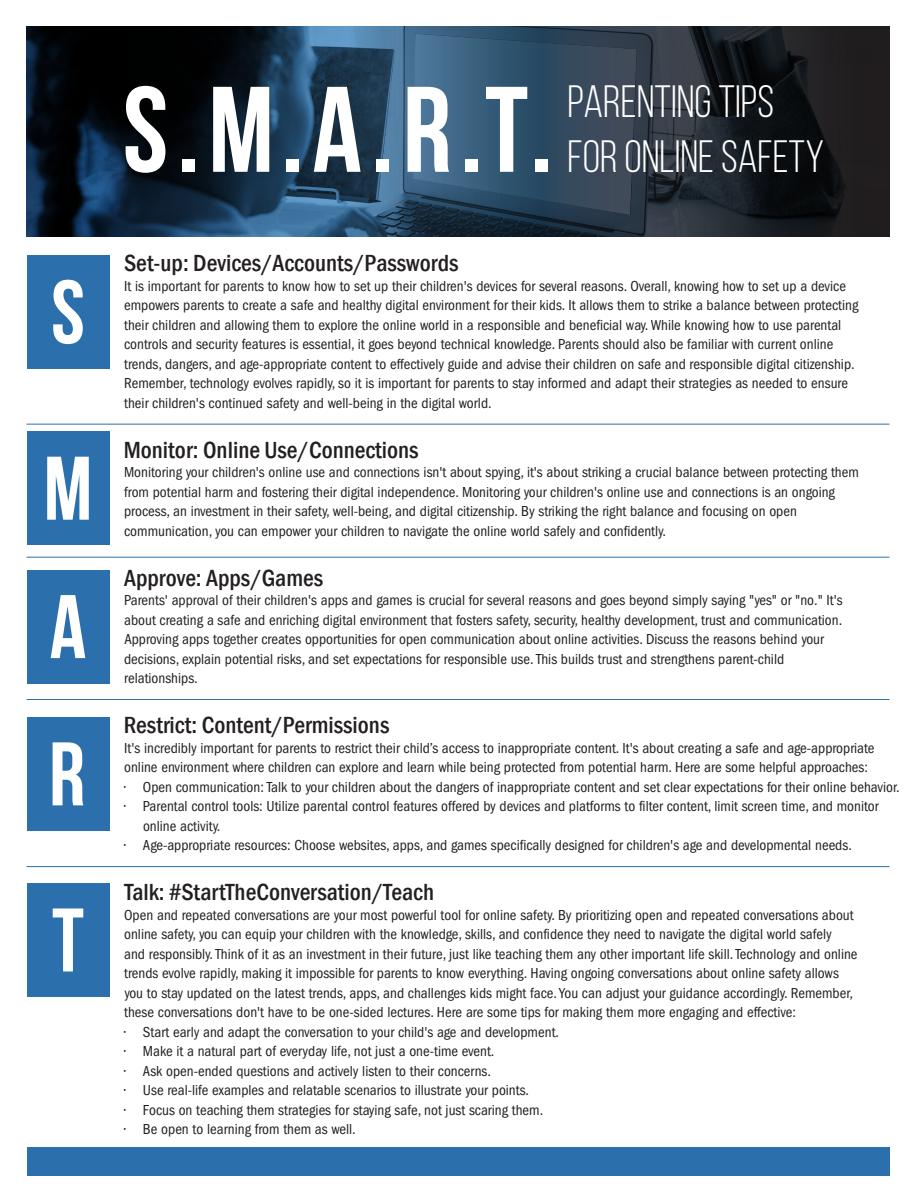
<style>
.page{position:relative;width:918px;height:1188px;background:#fff}
.page>*{position:absolute;margin:0;border:0;box-sizing:border-box;transform-origin:0 0}
.t1{font:700 121.35px "Bebas Neue";color:#fff}
.t2{font:45.3px/54.3px "Bebas Neue";color:#fff}
.t3{font:500 condensed 24px "Franklin Gothic";color:#231f20}
.t4{font:condensed 15px/19.5px "Franklin Gothic";color:#231f20}
</style>
<div class="page">
<img style="left:27px;top:27px;width:131px;height:210px">
<img style="left:158px;top:27px;width:732px;height:210px">
<svg style="left:413px;top:34px;width:224px;height:181px;background:#36536b"></svg>
<div style="left:27px;top:255px;width:83px;height:114px;background:#2b70ac"></div>
<div style="left:27px;top:431px;width:83px;height:114px;background:#2b70ac"></div>
<div style="left:27px;top:570px;width:83px;height:114px;background:#2b70ac"></div>
<div style="left:27px;top:717px;width:83px;height:114px;background:#2b70ac"></div>
<div style="left:27px;top:883px;width:83px;height:114px;background:#2b70ac"></div>
<svg style="left:53px;top:280px;width:30px;height:64px"></svg>
<svg style="left:47px;top:457px;width:42px;height:63px"></svg>
<svg style="left:51px;top:595px;width:34px;height:63px"></svg>
<svg style="left:53px;top:742px;width:30px;height:63px"></svg>
<svg style="left:53px;top:908px;width:30px;height:63px"></svg>
<div style="left:27px;top:1147px;width:863px;height:28px;background:#2b70ac"></div>
<hr style="left:27px;top:866px;width:862px;height:1px;background:#2b70ac">
<hr style="left:27px;top:699px;width:862px;height:1px;background:#2b70ac">
<hr style="left:27px;top:557px;width:862px;height:1px;background:#2b70ac">
<hr style="left:27px;top:424px;width:862px;height:1px;background:#2b70ac">
<h1 class="t1" style="left:123px;top:63px;width:431px">S.M.A.R.T.</h1>
<h2 class="t2" style="left:568px;top:74px;width:258px">PARENTING TIPS<br>FOR ONLINE SAFETY</h2>
<h3 class="t3" style="left:124px;top:247px;width:336px">Set-up: Devices/Accounts/Passwords</h3>
<p class="t4" style="left:124px;top:276px;width:736px">It is important for parents to know how to set up their children's devices for several reasons. Overall, knowing how to set up a device empowers parents to create a safe and healthy digital environment for their kids. It allows them to strike a balance between protecting their children and allowing them to explore the online world in a responsible and beneficial way. While knowing how to use parental controls and security features is essential, it goes beyond technical knowledge. Parents should also be familiar with current online trends, dangers, and age-appropriate content to effectively guide and advise their children on safe and responsible digital citizenship.<br>Remember, technology evolves rapidly, so it is important for parents to stay informed and adapt their strategies as needed to ensure their children's continued safety and well-being in the digital world.</p>
<h3 class="t3" style="left:124px;top:434px;width:296px">Monitor: Online Use/Connections</h3>
<p class="t4" style="left:124px;top:463px;width:736px">Monitoring your children's online use and connections isn't about spying, it's about striking a crucial balance between protecting them from potential harm and fostering their digital independence. Monitoring your children's online use and connections is an ongoing process, an investment in their safety, well-being, and digital citizenship. By striking the right balance and focusing on open communication, you can empower your children to navigate the online world safely and confidently.</p>
<h3 class="t3" style="left:124px;top:562px;width:201px">Approve: Apps/Games</h3>
<p class="t4" style="left:124px;top:591px;width:720px">Parents' approval of their children's apps and games is crucial for several reasons and goes beyond simply saying "yes" or "no." It's about creating a safe and enriching digital environment that fosters safety, security, healthy development, trust and communication.<br>Approving apps together creates opportunities for open communication about online activities. Discuss the reasons behind your decisions, explain potential risks, and set expectations for responsible use. This builds trust and strengthens parent-child relationships.</p>
<h3 class="t3" style="left:124px;top:709px;width:267px">Restrict: Content/Permissions</h3>
<p class="t4" style="left:124px;top:738px;width:752px">It's incredibly important for parents to restrict their child’s access to inappropriate content. It's about creating a safe and age-appropriate online environment where children can explore and learn while being protected from potential harm. Here are some helpful approaches:</p>
<p class="t4" style="left:124px;top:777px;width:777px">• Open communication: Talk to your children about the dangers of inappropriate content and set clear expectations for their online behavior.</p>
<p class="t4" style="left:143px;top:797px;width:737px;text-indent:-19px">• Parental control tools: Utilize parental control features offered by devices and platforms to filter content, limit screen time, and monitor online activity.</p>
<p class="t4" style="left:124px;top:836px;width:729px">• Age-appropriate resources: Choose websites, apps, and games specifically designed for children's age and developmental needs.</p>
<h3 class="t3" style="left:124px;top:877px;width:311px">Talk: #StartTheConversation/Teach</h3>
<p class="t4" style="left:124px;top:905px;width:735px">Open and repeated conversations are your most powerful tool for online safety. By prioritizing open and repeated conversations about online safety, you can equip your children with the knowledge, skills, and confidence they need to navigate the digital world safely<br>and responsibly. Think of it as an investment in their future, just like teaching them any other important life skill. Technology and online trends evolve rapidly, making it impossible for parents to know everything. Having ongoing conversations about online safety allows you to stay updated on the latest trends, apps, and challenges kids might face. You can adjust your guidance accordingly. Remember, these conversations don't have to be one-sided lectures. Here are some tips for making them more engaging and effective:</p>
<p class="t4" style="left:124px;top:1022px;width:436px">• Start early and adapt the conversation to your child's age and development.</p>
<p class="t4" style="left:124px;top:1042px;width:372px">• Make it a natural part of everyday life, not just a one-time event.</p>
<p class="t4" style="left:124px;top:1061px;width:368px">• Ask open-ended questions and actively listen to their concerns.</p>
<p class="t4" style="left:124px;top:1081px;width:406px">• Use real-life examples and relatable scenarios to illustrate your points.</p>
<p class="t4" style="left:124px;top:1100px;width:421px">• Focus on teaching them strategies for staying safe, not just scaring them.</p>
<p class="t4" style="left:124px;top:1120px;width:233px">• Be open to learning from them as well.</p>
</div>
